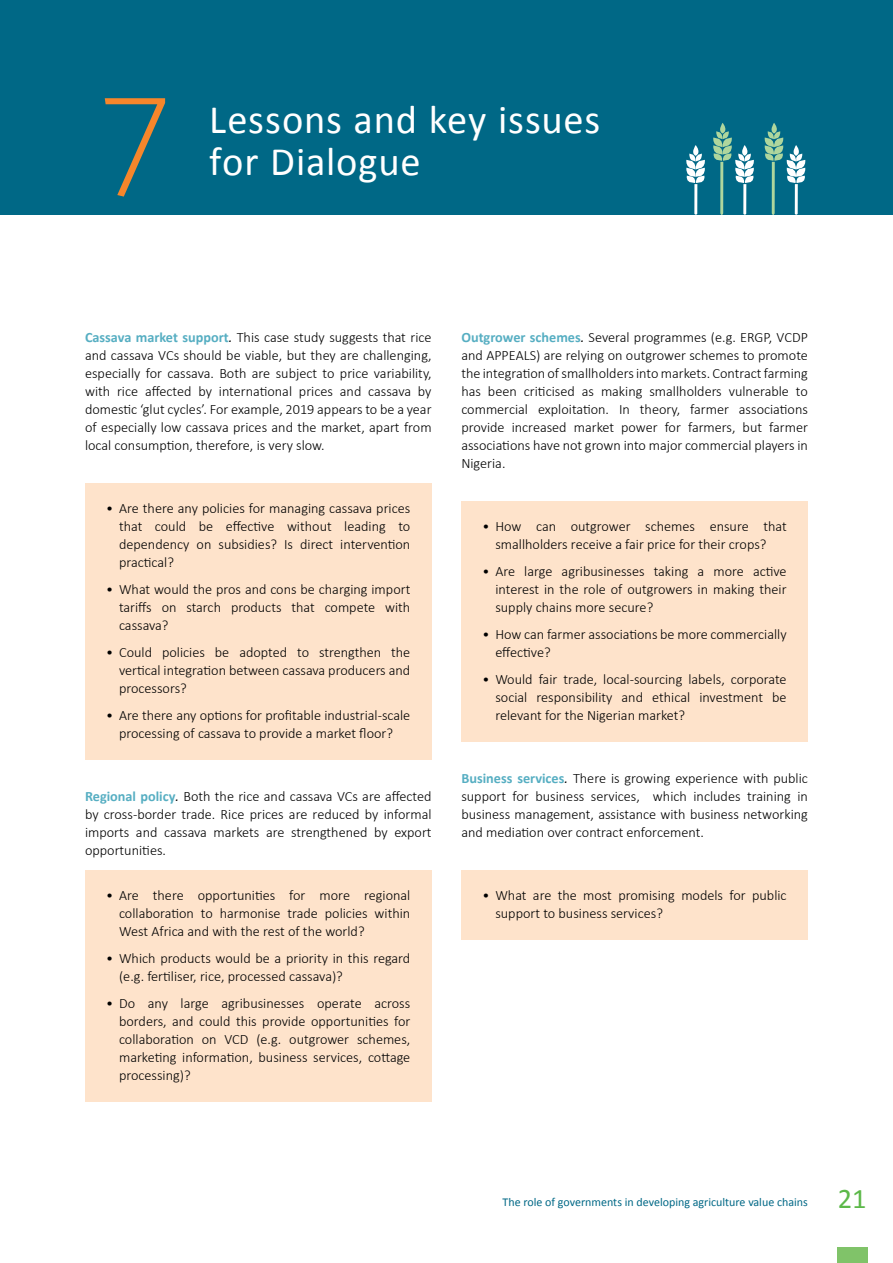
<style>
.page{position:relative;width:893px;height:1263px;background:#fff}
.page>*{position:absolute;margin:0;border:0;box-sizing:border-box;transform-origin:0 0}
.Heading1{font:300 144px "Whitney";color:#f6862b}
.Heading1-2{font:40.5px/42px "Calibri";letter-spacing:.02em;color:#fff}
.t1{font:28.5px "Calibri";color:#5cb849}
.Body_Text_-_Left{font:300 14.25px/18px "Calibri";color:#000;text-align:justify}
.t2{font:12px "Calibri";color:#006886}
.s1{font-weight:700;color:#56aec2}
.s2{font-weight:400;font-style:italic}
</style>
<div class="page">
<div style="left:0;top:0;width:893px;height:215px;background:#006886"></div>
<svg style="left:764px;top:123px;width:42px;height:92px"></svg>
<svg style="left:713px;top:123px;width:41px;height:92px"></svg>
<svg style="left:686px;top:145px;width:19px;height:70px"></svg>
<div style="left:85px;top:483px;width:347px;height:276px;background:#fee3cb"></div>
<div style="left:85px;top:870px;width:347px;height:231px;background:#fee3cb"></div>
<div style="left:461px;top:501px;width:347px;height:240px;background:#fee3cb"></div>
<div style="left:461px;top:870px;width:347px;height:69px;background:#fee3cb"></div>
<div style="left:837px;top:1247px;width:31px;height:16px;background:#80c369"></div>
<p class="Heading1" style="left:97px;top:49px;width:79px">7</p>
<p class="Heading1-2" style="left:209px;top:99px;width:392px">Lessons and key issues for Dialogue</p>
<p class="Body_Text_-_Left" style="left:85px;top:328px;width:348px"><span class="s1">Cassava market support</span><span class="s2">.</span> This case study suggests that rice and cassava VCs should be viable, but they are challenging, especially for cassava. Both are subject to price variability, with rice affected by international prices and cassava by domestic ‘glut cycles’. For example, 2019 appears to be a year of especially low cassava prices and the market, apart from local consumption, therefore, is very slow.</p>
<p class="Body_Text_-_Left" style="left:119px;top:499px;width:293px;text-indent:-13px">• Are there any policies for managing cassava prices that could be effective without leading to dependency on subsidies? Is direct intervention practical?</p>
<p class="Body_Text_-_Left" style="left:119px;top:580px;width:293px;text-indent:-13px">• What would the pros and cons be charging import tariffs on starch products that compete with cassava?</p>
<p class="Body_Text_-_Left" style="left:119px;top:643px;width:293px;text-indent:-13px">• Could policies be adopted to strengthen the vertical integration between cassava producers and processors?</p>
<p class="Body_Text_-_Left" style="left:106px;top:706px;width:306px;text-align:center">• Are there any options for profitable industrial-scale processing of cassava to provide a market floor?</p>
<p class="Body_Text_-_Left" style="left:85px;top:787px;width:348px"><span class="s1">Regional policy</span><span class="s2">.</span> Both the rice and cassava VCs are affected by cross-border trade. Rice prices are reduced by informal imports and cassava markets are strengthened by export opportunities.</p>
<p class="Body_Text_-_Left" style="left:119px;top:886px;width:293px;text-indent:-13px">• Are there opportunities for more regional collaboration to harmonise trade policies within West Africa and with the rest of the world?</p>
<p class="Body_Text_-_Left" style="left:119px;top:949px;width:293px;text-indent:-13px">• Which products would be a priority in this regard (e.g. fertiliser, rice, processed cassava)?</p>
<p class="Body_Text_-_Left" style="left:119px;top:994px;width:293px;text-indent:-13px">• Do any large agribusinesses operate across borders, and could this provide opportunities for collaboration on VCD (e.g. outgrower schemes, marketing information, business services, cottage processing)?</p>
<p class="Body_Text_-_Left" style="left:461px;top:328px;width:348px"><span class="s1">Outgrower schemes</span><span class="s2">.</span> Several programmes (e.g. ERGP, VCDP and APPEALS) are relying on outgrower schemes to promote the integration of smallholders into markets. Contract farming has been criticised as making smallholders vulnerable to commercial exploitation. In theory, farmer associations provide increased market power for farmers, but farmer associations have not grown into major commercial players in Nigeria.</p>
<p class="Body_Text_-_Left" style="left:483px;top:517px;width:306px;text-align:center">• How can outgrower schemes ensure that smallholders receive a fair price for their crops?</p>
<p class="Body_Text_-_Left" style="left:495px;top:562px;width:293px;text-indent:-13px">• Are large agribusinesses taking a more active interest in the role of outgrowers in making their supply chains more secure?</p>
<p class="Body_Text_-_Left" style="left:495px;top:625px;width:293px;text-indent:-13px">• How can farmer associations be more commercially effective?</p>
<p class="Body_Text_-_Left" style="left:495px;top:670px;width:293px;text-indent:-13px">• Would fair trade, local-sourcing labels, corporate social responsibility and ethical investment be relevant for the Nigerian market?</p>
<p class="Body_Text_-_Left" style="left:461px;top:769px;width:348px"><span class="s1">Business services</span><span class="s2">.</span> There is growing experience with public support for business services, which includes training in business management, assistance with business networking and mediation over contract enforcement.</p>
<p class="Body_Text_-_Left" style="left:495px;top:886px;width:293px;text-indent:-13px">• What are the most promising models for public support to business services?</p>
<p class="t2" style="left:503px;top:1194px;width:307px">The role of governments in developing agriculture value chains</p>
<h3 class="t1" style="left:838px;top:1180px;width:30px">21</h3>
</div>
